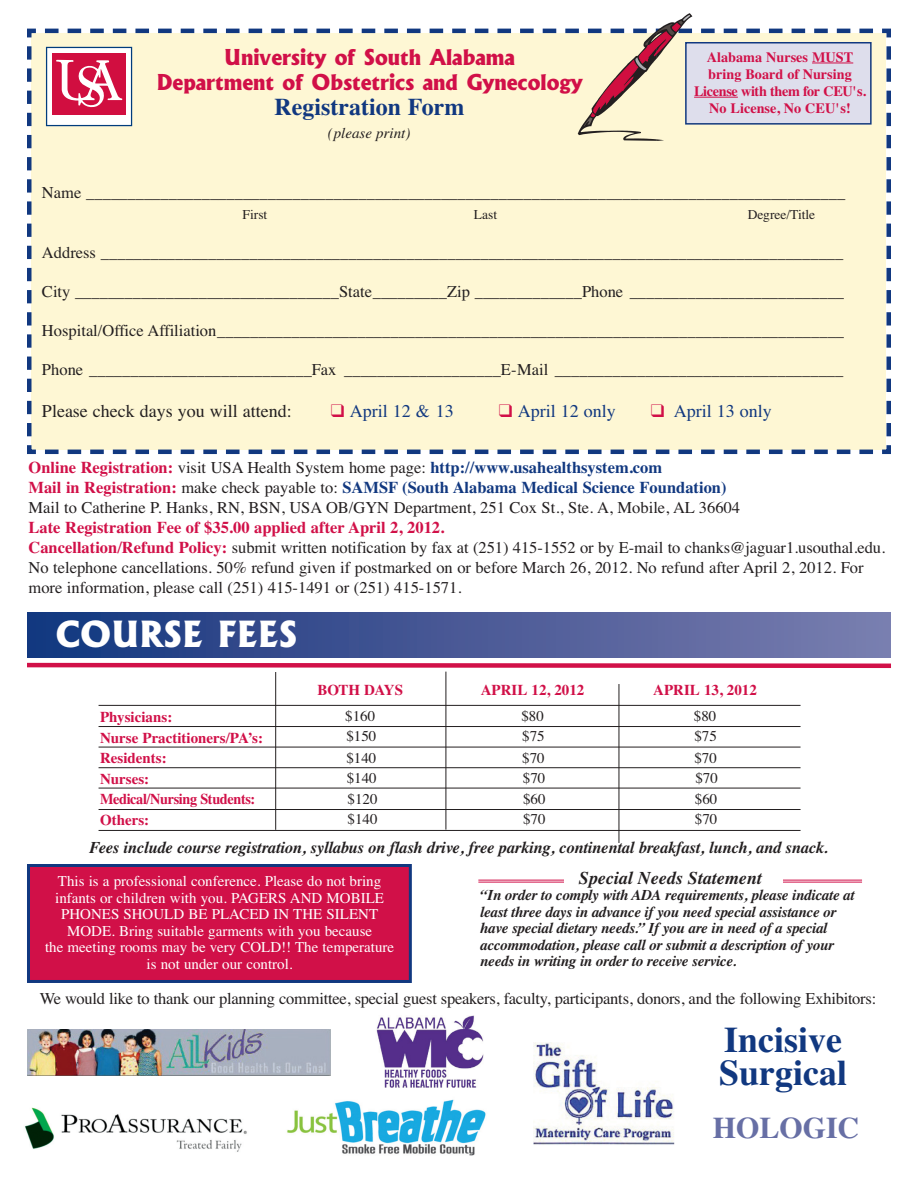
<style>
.page{position:relative;width:918px;height:1188px;background:#fff}
.page>*{position:absolute;margin:0;border:0;box-sizing:border-box;transform-origin:0 0}
.t1{font:700 36px/33px "Times";color:#113880}
.t2{font:800 34.5px "Albertus";color:#fff}
.t3{font:700 30px "Times";color:#676fa5}
.t4{font:24px "Times Bold TT";color:#113880}
.t5{font:800 21px/25.2px "Albertus";color:#d11048;text-align:center}
.t6{font:18px "Times Roman TT";color:#113880}
.t7{font:18px "Times Roman TT";color:#231f20}
.t8{font:italic 700 18px "Times";color:#231f20}
.t9{font:16.5px "Times Roman TT";letter-spacing:-.015em;color:#231f20}
.t10{font:16.5px/19.8px "Times";color:#231f20}
.t11{font:italic 700 16.5px "Times";letter-spacing:-.01em;color:#231f20}
.t12{font:italic 700 15px/16.5px "Times";letter-spacing:-.015em;color:#231f20}
.t13{font:15px/16.5px "Times Roman TT";color:#fff;text-align:center}
.t14{font:15px/20.7px "Times Bold TT";color:#d11048}
.t15{font:15px "Times Roman TT";color:#231f20}
.t16{font:15px "Times Italic TT";color:#231f20}
.t17{font:15px "Times Bold TT";letter-spacing:-.02em;color:#d11048}
.t18{font:14.25px/17.1px "Times Bold TT";color:#d11048;text-align:center}
.t19{font:13.5px "Times Roman TT";color:#231f20}
.s1{color:#d11048}
.s2{font-weight:700;color:#d11048}
.s3{font-weight:700;color:#113880}
</style>
<div class="page">
<div style="left:27px;top:612px;width:864px;height:46px;background:linear-gradient(to right,#14367e,#7b7dae)"></div>
<svg style="left:27px;top:662px;width:864px;height:6px;background:#dc4b75"></svg>
<div style="left:30px;top:867px;width:379px;height:113px;background:#d11048"></div>
<div style="left:27px;top:864px;width:385px;height:119px;border:3px solid #113880"></div>
<svg style="left:27px;top:13px;width:864px;height:441px;background:#f8f0d2"></svg>
<hr style="left:478px;top:880px;width:384px;height:1px;background:#d11048">
<hr style="left:478px;top:882px;width:384px;height:1px;background:#d11048">
<div style="left:564px;top:877px;width:219px;height:9px;background:#fff"></div>
<div style="left:687px;top:43px;width:183px;height:80px;background:#dedeec"></div>
<div style="left:685px;top:42px;width:187px;height:83px;border:2px solid #113880"></div>
<hr style="left:812px;top:62px;width:41px;height:1px;background:#d11048">
<hr style="left:694px;top:97px;width:44px;height:1px;background:#d11048">
<hr style="left:99px;top:705px;width:702px;height:1px;background:#231f20">
<hr style="left:99px;top:726px;width:702px;height:1px;background:#231f20">
<hr style="left:99px;top:747px;width:702px;height:1px;background:#231f20">
<hr style="left:99px;top:767px;width:702px;height:1px;background:#231f20">
<hr style="left:99px;top:809px;width:702px;height:1px;background:#231f20">
<hr style="left:99px;top:788px;width:702px;height:1px;background:#231f20">
<hr style="left:446px;top:672px;width:1px;height:158px;background:#231f20">
<hr style="left:275px;top:672px;width:1px;height:158px;background:#231f20">
<hr style="left:619px;top:684px;width:1px;height:159px;background:#231f20">
<img style="left:27px;top:1029px;width:303px;height:46px">
<img style="left:533px;top:1043px;width:142px;height:102px">
<hr style="left:99px;top:830px;width:702px;height:1px;background:#231f20">
<img style="left:25px;top:1107px;width:222px;height:45px">
<img style="left:287px;top:1099px;width:199px;height:57px">
<img style="left:376px;top:1015px;width:108px;height:73px">
<p class="t5" style="left:156px;top:47px;width:428px">University of South Alabama<br>Department of Obstetrics and Gynecology</p>
<h3 class="t4" style="left:275px;top:99px;width:191px">Registration Form</h3>
<p class="t16" style="left:328px;top:128px;width:84px">(please print)</p>
<p class="t18" style="left:694px;top:50px;width:173px">Alabama Nurses MUST bring Board of Nursing<br>License with them for CEU's.<br>No License, No CEU's!</p>
<p class="t9" style="left:42px;top:186px;width:805px">Name ____________________________________________________________________________________________</p>
<p class="t19" style="left:243px;top:209px;width:26px">First</p>
<p class="t19" style="left:474px;top:209px;width:25px">Last</p>
<p class="t19" style="left:748px;top:209px;width:69px">Degree/Title</p>
<p class="t9" style="left:42px;top:246px;width:803px">Address __________________________________________________________________________________________</p>
<p class="t9" style="left:42px;top:285px;width:804px">City ________________________________State_________Zip _____________Phone __________________________</p>
<p class="t9" style="left:42px;top:324px;width:804px">Hospital/Office Affiliation____________________________________________________________________________</p>
<p class="t9" style="left:42px;top:363px;width:803px">Phone ___________________________Fax ___________________E-Mail ___________________________________</p>
<p class="t7" style="left:42px;top:404px;width:251px">Please check days you will attend:</p>
<p class="t6" style="left:331px;top:404px;width:125px"><span class="s1">❑</span> April 12 &amp; 13</p>
<p class="t6" style="left:499px;top:404px;width:119px"><span class="s1">❑</span> April 12 only</p>
<p class="t6" style="left:651px;top:404px;width:123px"><span class="s1">❑</span> April 13 only</p>
<p class="t10" style="left:28px;top:460px;width:713px"><span class="s2">Online Registration:</span> visit USA Health System home page: <span class="s3">http://www.usahealthsystem.com<br></span><span class="s2">Mail in Registration:</span> make check payable to: <span class="s3">SAMSF (South Alabama Medical Science Foundation)<br></span>Mail to Catherine P. Hanks, RN, BSN, USA OB/GYN Department, 251 Cox St., Ste. A, Mobile, AL 36604</p>
<p class="t10" style="left:28px;top:519px;width:858px"><span class="s2">Late Registration Fee of $35.00 applied after April 2, 2012.<br>Cancellation/Refund Policy:</span> submit written notification by fax at (251) 415-1552 or by E-mail to chanks@jaguar1.usouthal.edu.<br>No telephone cancellations. 50% refund given if postmarked on or before March 26, 2012. No refund after April 2, 2012. For more information, please call (251) 415-1491 or (251) 415-1571.</p>
<h2 class="t2" style="left:55px;top:621px;width:243px">COURSE FEES</h2>
<p class="t14" style="left:100px;top:708px;width:164px">Physicians:<br>Nurse Practitioners/PA’s:<br>Residents:<br>Nurses:<br>Medical/Nursing Students:<br>Others:</p>
<p class="t17" style="left:317px;top:684px;width:87px">BOTH DAYS</p>
<p class="t14" style="left:481px;top:681px;width:105px">APRIL 12, 2012</p>
<p class="t14" style="left:653px;top:681px;width:105px">APRIL 13, 2012</p>
<p class="t15" style="left:345px;top:711px;width:31px">$160</p>
<p class="t15" style="left:521px;top:711px;width:24px">$80</p>
<p class="t15" style="left:694px;top:711px;width:24px">$80</p>
<p class="t15" style="left:346px;top:731px;width:31px">$150</p>
<p class="t15" style="left:522px;top:731px;width:24px">$75</p>
<p class="t15" style="left:694px;top:731px;width:24px">$75</p>
<p class="t15" style="left:346px;top:752px;width:31px">$140</p>
<p class="t15" style="left:522px;top:752px;width:24px">$70</p>
<p class="t15" style="left:694px;top:752px;width:24px">$70</p>
<p class="t15" style="left:347px;top:773px;width:31px">$140</p>
<p class="t15" style="left:523px;top:773px;width:24px">$70</p>
<p class="t15" style="left:695px;top:773px;width:24px">$70</p>
<p class="t15" style="left:348px;top:793px;width:31px">$120</p>
<p class="t15" style="left:523px;top:793px;width:24px">$60</p>
<p class="t15" style="left:695px;top:793px;width:24px">$60</p>
<p class="t15" style="left:348px;top:814px;width:31px">$140</p>
<p class="t15" style="left:523px;top:814px;width:24px">$70</p>
<p class="t15" style="left:695px;top:814px;width:24px">$70</p>
<p class="t11" style="left:90px;top:841px;width:740px">Fees include course registration, syllabus on flash drive, free parking, continental breakfast, lunch, and snack.</p>
<p class="t8" style="left:579px;top:871px;width:184px">Special Needs Statement</p>
<p class="t12" style="left:480px;top:888px;width:376px">“In order to comply with ADA requirements, please indicate at least three days in advance if you need special assistance or have special dietary needs.” If you are in need of a special accommodation, please call or submit a description of your needs in writing in order to receive service.</p>
<p class="t13" style="left:45px;top:875px;width:351px">This is a professional conference. Please do not bring infants or children with you. PAGERS AND MOBILE PHONES SHOULD BE PLACED IN THE SILENT MODE. Bring suitable garments with you because<br>the meeting rooms may be very COLD!! The temperature is not under our control.</p>
<p class="t9" style="left:40px;top:993px;width:838px">We would like to thank our planning committee, special guest speakers, faculty, participants, donors, and the following Exhibitors:</p>
<h1 class="t1" style="left:719px;top:1027px;width:129px">Incisive<br>Surgical</h1>
<h3 class="t3" style="left:713px;top:1117px;width:148px">HOLOGIC</h3>
</div>
